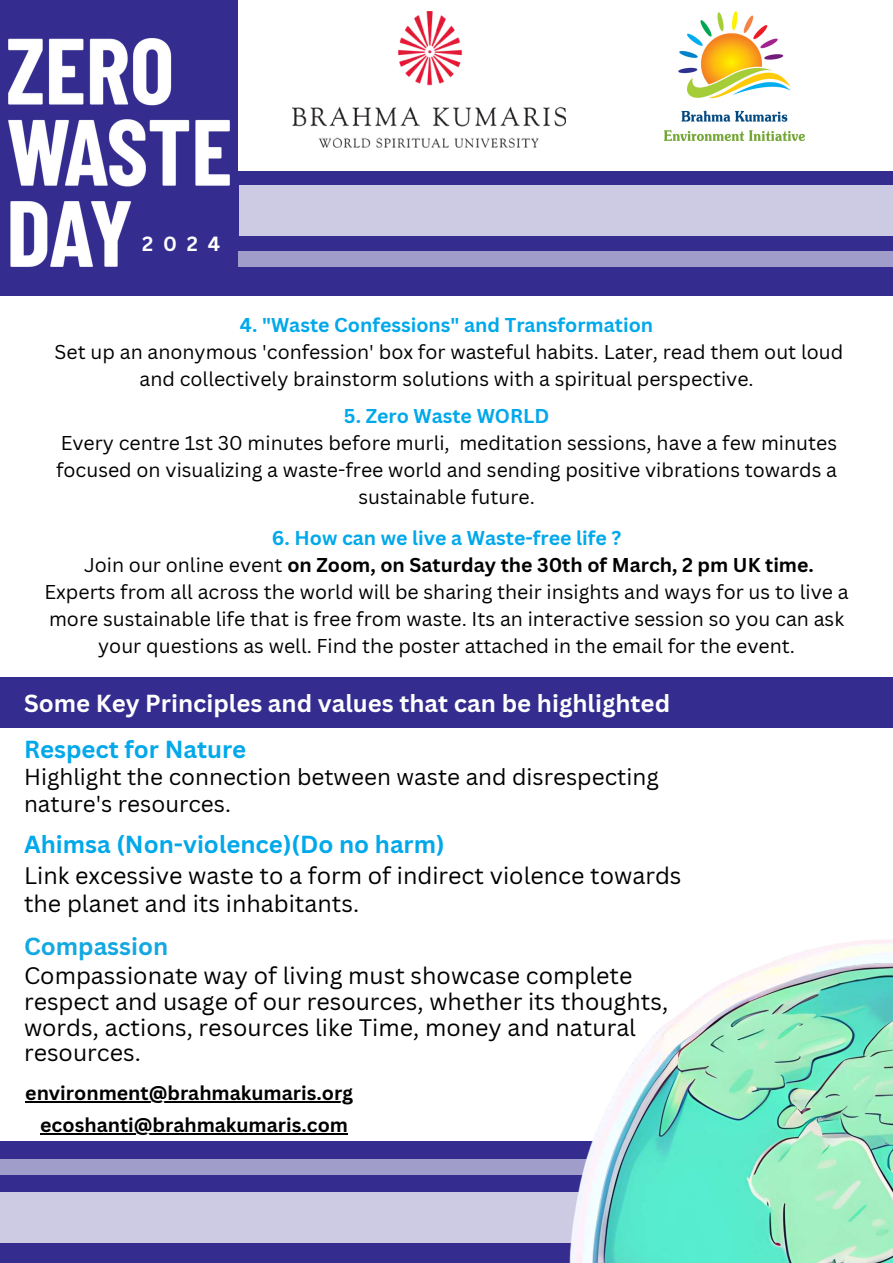
<style>
.page{position:relative;width:893px;height:1263px;background:#342d8f}
.page>*{position:absolute;margin:0;border:0;box-sizing:border-box;transform-origin:0 0}
.t1{font:700 24px "Canva Sans";color:#fff}
.t2{font:700 24px "Canva Sans";color:#01a8ea}
.t3{font:700 24px "Canva Sans";color:#13a8e1}
.t4{font:23.25px/25.9px "Canva Sans";color:#000}
.t5{font:22.5px/26.4px "Canva Sans";color:#000}
.t6{font:700 19.95px "Canva Sans";color:#fff}
.t7{font:19.5px/27px "Canva Sans";color:#000;text-align:center}
.t8{font:700 19.5px/32.1px "Canva Sans";color:#000;text-align:center}
.t9{font:700 19.5px "Canva Sans";color:#01a8ea}
.s1{font-weight:700;color:#01a8ea}
.s2{font-weight:700}
</style>
<div class="page">
<img style="left:9px;top:39px;width:221px;height:228px">
<div style="left:239px;top:185px;width:654px;height:51px;background:#cdcbe3"></div>
<div style="left:239px;top:251px;width:654px;height:15px;background:#a19dcb"></div>
<div style="left:0;top:1192px;width:678px;height:51px;background:#cdcbe3"></div>
<div style="left:0;top:1159px;width:697px;height:15px;background:#a19dcb"></div>
<div style="left:0;top:296px;width:893px;height:845px;background:#fff"></div>
<img style="left:576px;top:940px;width:317px;height:323px">
<div style="left:0;top:677px;width:893px;height:50px;background:#342d8f"></div>
<hr style="left:25px;top:1101px;width:328px;height:2px;background:#000">
<div style="left:239px;top:0;width:654px;height:167px;background:#fff"></div>
<img style="left:292px;top:12px;width:274px;height:136px">
<img style="left:664px;top:12px;width:140px;height:128px">
<hr style="left:40px;top:1133px;width:308px;height:2px;background:#000">
<p class="t6" style="left:142px;top:231px;width:79px">2024</p>
<p class="t9" style="left:240px;top:313px;width:415px">4. "Waste Confessions" and Transformation</p>
<p class="t7" style="left:55px;top:338px;width:790px">Set up an anonymous 'confession' box for wasteful habits. Later, read them out loud and collectively brainstorm solutions with a spiritual perspective.</p>
<p class="t9" style="left:344px;top:404px;width:207px">5. Zero Waste WORLD</p>
<p class="t7" style="left:56px;top:429px;width:782px">Every centre 1st 30 minutes before murli, meditation sessions, have a few minutes focused on visualizing a waste-free world and sending positive vibrations towards a sustainable future.</p>
<p class="t7" style="left:44px;top:525px;width:806px"><span class="s1">6. How can we live a Waste-free life ?<br></span>Join our online event <span class="s2">on Zoom, on Saturday the 30th of March, 2 pm UK time.<br></span>Experts from all across the world will be sharing their insights and ways for us to live a more sustainable life that is free from waste. Its an interactive session so you can ask your questions as well. Find the poster attached in the email for the event.</p>
<p class="t1" style="left:24px;top:688px;width:647px">Some Key Principles and values that can be highlighted</p>
<p class="t2" style="left:24px;top:735px;width:224px">Respect for Nature</p>
<p class="t5" style="left:24px;top:764px;width:636px">Highlight the connection between waste and disrespecting nature's resources.</p>
<p class="t2" style="left:24px;top:830px;width:422px">Ahimsa (Non-violence)(Do no harm)</p>
<p class="t4" style="left:24px;top:861px;width:659px;line-height:28.1px">Link excessive waste to a form of indirect violence towards the planet and its inhabitants.</p>
<p class="t3" style="left:24px;top:931px;width:146px">Compassion</p>
<p class="t4" style="left:24px;top:962px;width:645px">Compassionate way of living must showcase complete respect and usage of our resources, whether its thoughts, words, actions, resources like Time, money and natural resources.</p>
<p class="t8" style="left:25px;top:1077px;width:329px">environment@brahmakumaris.org ecoshanti@brahmakumaris.com</p>
</div>
